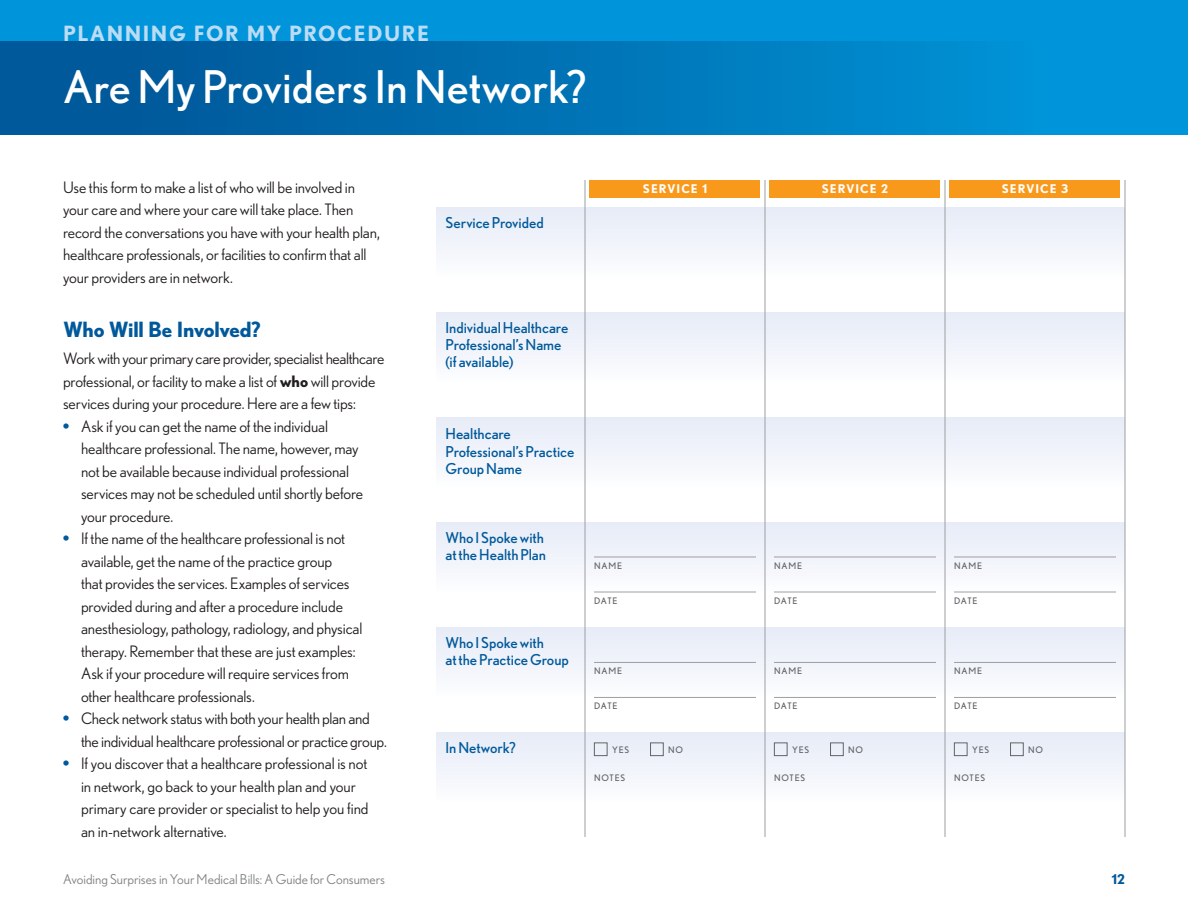
<style>
.page{position:relative;width:1188px;height:918px;background:#fff}
.page>*{position:absolute;margin:0;border:0;box-sizing:border-box;transform-origin:0 0}
.t1{font:45px "Nobel";color:#fff}
.t2{font:700 21px "Nobel";letter-spacing:.075em;color:#bcdcf4}
.t3{font:700 21px "Nobel";letter-spacing:-.01em;color:#00599b}
.t4{font:15.75px/22.5px "Nobel";letter-spacing:-.01em;color:#221e1f}
.t5{font:15px/17.2px "Nobel";letter-spacing:-.005em;color:#00599b}
.t6{font:13.5px "Nobel";color:#808284}
.t7{font:700 13.5px "Nobel";color:#00599b}
.t8{font:700 12px "Nobel";letter-spacing:.085em;color:#fff}
.t9{font:9px "Nobel";letter-spacing:.095em;color:#626466}
.s1{font-weight:700}
.s2{font-weight:700;color:#00599b}
</style>
<div class="page">
<div style="left:0;top:0;width:1188px;height:135px;background:linear-gradient(to right,#005394,#0099de)"></div>
<div style="left:0;top:0;width:1188px;height:40px;background:#0095da"></div>
<div style="left:436px;top:207px;width:689px;height:81px;background:linear-gradient(to right,#f2f5fb,#f3f5fb)"></div>
<div style="left:436px;top:312px;width:689px;height:81px;background:linear-gradient(to right,#f2f5fb,#f3f5fb)"></div>
<div style="left:436px;top:417px;width:689px;height:81px;background:linear-gradient(to right,#f2f5fb,#f3f5fb)"></div>
<div style="left:436px;top:522px;width:689px;height:81px;background:linear-gradient(to bottom,#e4e9f5,#fffffe)"></div>
<div style="left:436px;top:627px;width:689px;height:81px;background:linear-gradient(to right,#f2f5fb,#f2f5fa)"></div>
<div style="left:436px;top:732px;width:689px;height:81px;background:linear-gradient(to right,#f2f5fb,#f3f5fb)"></div>
<hr style="left:1125px;top:180px;width:1px;height:657px;background:#9d9fa2">
<hr style="left:945px;top:180px;width:1px;height:657px;background:#9d9fa2">
<hr style="left:765px;top:180px;width:1px;height:657px;background:#9d9fa2">
<hr style="left:585px;top:180px;width:1px;height:657px;background:#9d9fa2">
<div style="left:590px;top:180px;width:170px;height:18px;background:#f8991c"></div>
<div style="left:770px;top:180px;width:170px;height:18px;background:#f8991c"></div>
<div style="left:950px;top:180px;width:170px;height:18px;background:#f8991c"></div>
<hr style="left:594px;top:557px;width:162px;height:1px;background:#9d9fa2">
<hr style="left:594px;top:662px;width:162px;height:1px;background:#9d9fa2">
<hr style="left:774px;top:557px;width:162px;height:1px;background:#9d9fa2">
<hr style="left:774px;top:662px;width:162px;height:1px;background:#9d9fa2">
<hr style="left:954px;top:557px;width:162px;height:1px;background:#9d9fa2">
<hr style="left:954px;top:662px;width:162px;height:1px;background:#9d9fa2">
<hr style="left:594px;top:592px;width:162px;height:1px;background:#9d9fa2">
<hr style="left:594px;top:697px;width:162px;height:1px;background:#9d9fa2">
<hr style="left:774px;top:592px;width:162px;height:1px;background:#9d9fa2">
<hr style="left:774px;top:697px;width:162px;height:1px;background:#9d9fa2">
<hr style="left:954px;top:592px;width:162px;height:1px;background:#9d9fa2">
<hr style="left:954px;top:697px;width:162px;height:1px;background:#9d9fa2">
<div style="left:594px;top:742px;width:14px;height:14px;border:1px solid #626466"></div>
<div style="left:774px;top:742px;width:14px;height:14px;border:1px solid #626466"></div>
<div style="left:954px;top:742px;width:14px;height:14px;border:1px solid #626466"></div>
<div style="left:650px;top:742px;width:14px;height:14px;border:1px solid #626466"></div>
<div style="left:830px;top:742px;width:14px;height:14px;border:1px solid #626466"></div>
<div style="left:1010px;top:742px;width:14px;height:14px;border:1px solid #626466"></div>
<h2 class="t2" style="left:63px;top:20px;width:368px">PLANNING FOR MY PROCEDURE</h2>
<h1 class="t1" style="left:63px;top:61px;width:525px">Are My Providers In Network?</h1>
<p class="t4" style="left:63px;top:176px;width:318px">Use this form to make a list of who will be involved in your care and where your care will take place. Then record the conversations you have with your health plan, healthcare professionals, or facilities to confirm that all your providers are in network.</p>
<h2 class="t3" style="left:63px;top:317px;width:199px">Who Will Be Involved?</h2>
<p class="t4" style="left:63px;top:347px;width:323px">Work with your primary care provider, specialist healthcare professional, or facility to make a list of <span class="s1">who</span> will provide services during your procedure. Here are a few tips:</p>
<p class="t4" style="left:81px;top:415px;width:284px;text-indent:-18px"><span class="s2">•</span> Ask if you can get the name of the individual healthcare professional. The name, however, may not be available because individual professional services may not be scheduled until shortly before your procedure.</p>
<p class="t4" style="left:81px;top:527px;width:283px;text-indent:-18px"><span class="s2">•</span> If the name of the healthcare professional is not available, get the name of the practice group<br>that provides the services. Examples of services provided during and after a procedure include anesthesiology, pathology, radiology, and physical therapy. Remember that these are just examples:<br>Ask if your procedure will require services from other healthcare professionals.</p>
<p class="t4" style="left:81px;top:707px;width:307px;text-indent:-18px"><span class="s2">•</span> Check network status with both your health plan and the individual healthcare professional or practice group.</p>
<p class="t4" style="left:81px;top:752px;width:289px;text-indent:-18px"><span class="s2">•</span> If you discover that a healthcare professional is not in network, go back to your health plan and your primary care provider or specialist to help you find an in-network alternative.</p>
<p class="t5" style="left:446px;top:214px;width:100px">Service Provided</p>
<p class="t8" style="left:643px;top:182px;width:66px">SERVICE 1</p>
<p class="t8" style="left:822px;top:182px;width:68px">SERVICE 2</p>
<p class="t8" style="left:1002px;top:182px;width:68px">SERVICE 3</p>
<p class="t5" style="left:446px;top:319px;width:124px">Individual Healthcare<br>Professional’s Name (if available)</p>
<p class="t5" style="left:446px;top:425px;width:130px">Healthcare<br>Professional’s Practice<br>Group Name</p>
<p class="t5" style="left:446px;top:529px;width:102px">Who I Spoke with at the Health Plan</p>
<p class="t5" style="left:446px;top:634px;width:125px">Who I Spoke with<br>at the Practice Group</p>
<p class="t5" style="left:446px;top:739px;width:72px">In Network?</p>
<p class="t9" style="left:594px;top:560px;width:30px">NAME</p>
<p class="t9" style="left:774px;top:560px;width:30px">NAME</p>
<p class="t9" style="left:954px;top:560px;width:30px">NAME</p>
<p class="t9" style="left:594px;top:595px;width:25px">DATE</p>
<p class="t9" style="left:774px;top:595px;width:25px">DATE</p>
<p class="t9" style="left:954px;top:595px;width:25px">DATE</p>
<p class="t9" style="left:594px;top:666px;width:30px">NAME</p>
<p class="t9" style="left:774px;top:666px;width:30px">NAME</p>
<p class="t9" style="left:954px;top:666px;width:30px">NAME</p>
<p class="t9" style="left:594px;top:701px;width:25px">DATE</p>
<p class="t9" style="left:774px;top:701px;width:25px">DATE</p>
<p class="t9" style="left:954px;top:701px;width:25px">DATE</p>
<p class="t9" style="left:612px;top:744px;width:19px">YES</p>
<p class="t9" style="left:668px;top:744px;width:17px">NO</p>
<p class="t9" style="left:792px;top:744px;width:19px">YES</p>
<p class="t9" style="left:848px;top:744px;width:17px">NO</p>
<p class="t9" style="left:972px;top:744px;width:19px">YES</p>
<p class="t9" style="left:1028px;top:744px;width:17px">NO</p>
<p class="t9" style="left:594px;top:773px;width:33px">NOTES</p>
<p class="t9" style="left:774px;top:773px;width:33px">NOTES</p>
<p class="t9" style="left:954px;top:773px;width:33px">NOTES</p>
<p class="t6" style="left:63px;top:871px;width:323px">Avoiding Surprises in Your Medical Bills: A Guide for Consumers</p>
<p class="t7" style="left:1112px;top:871px;width:15px">12</p>
</div>
